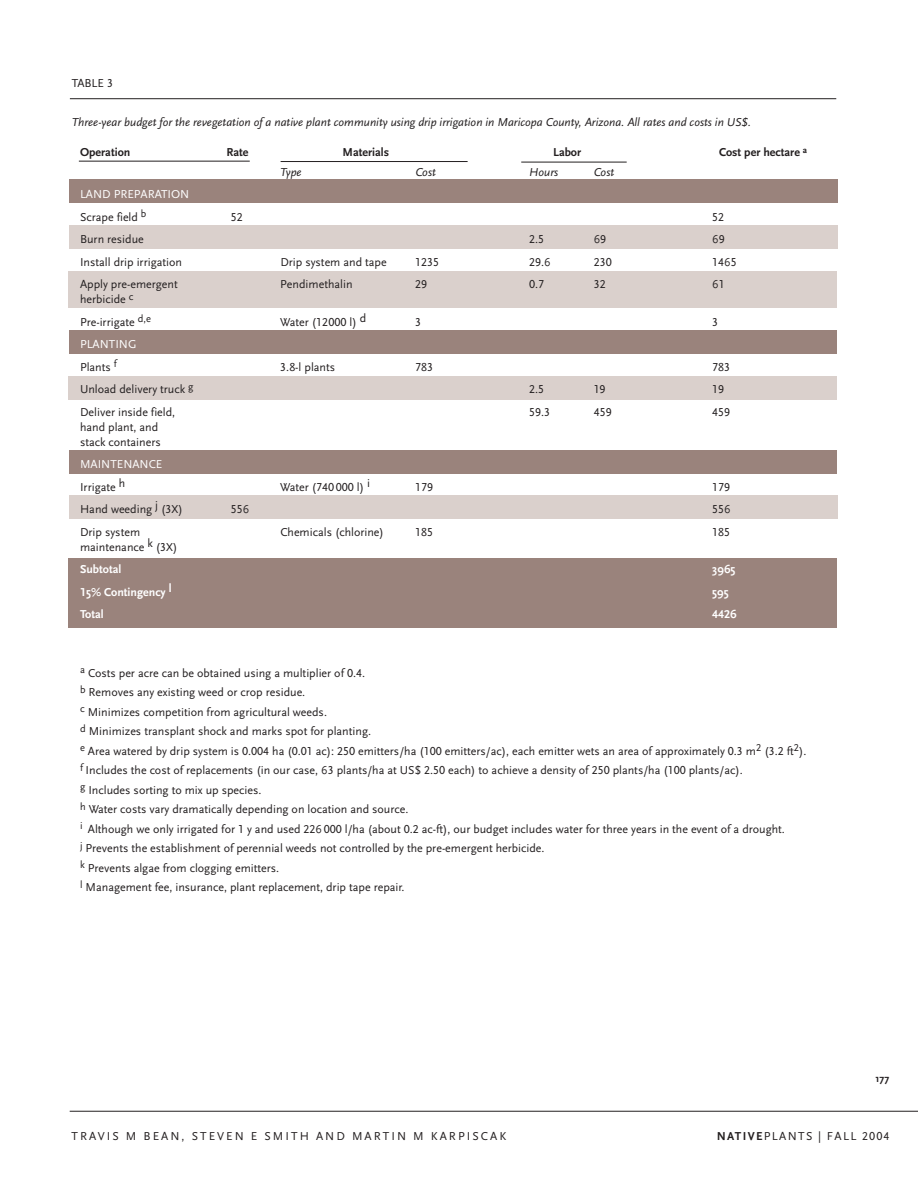
<style>
.page{position:relative;width:918px;height:1188px;background:#fff}
.page>*{position:absolute;margin:0;border:0;box-sizing:border-box;transform-origin:0 0}
.t1{font:12px/19.5px "Scala Sans";color:#231f20}
.t2{font:italic 12px "Scala Sans";color:#231f20}
.t3{font:12px "Scala Sans Caps";color:#231f20}
.t4{font:12px/22.5px "Scala Sans";color:#fff}
.t5{font:12px "Scala Sans";letter-spacing:.17em;color:#231f20}
.t6{font:700 12px "Scala Sans";color:#231f20}
.t7{font:700 12px "Scala Sans";color:#fff}
.t8{font:12px "Scala Sans";letter-spacing:.115em;color:#231f20}
.t9{font:700 12px "Scala Sans Figures";color:#fff}
.t10{font:700 10.5px "Scala Sans";color:#231f20}
.s1{font-family:"Scala Sans Caps"}
.s2{color:#231f20}
.s3{font-family:"Scala Sans"}
.s4{font-weight:700;color:#fff}
.s5{font-family:"Scala Sans Figures"}
.s6{font-weight:700}
</style>
<div class="page">
<hr style="left:70px;top:1111px;width:848px;height:1px;background:#231f20">
<div style="left:68px;top:558px;width:769px;height:70px;background:#9a837c"></div>
<div style="left:69px;top:495px;width:769px;height:24px;background:#dad0cc"></div>
<div style="left:69px;top:451px;width:768px;height:23px;background:#9a837c"></div>
<div style="left:68px;top:376px;width:769px;height:23px;background:#dad0cc"></div>
<div style="left:68px;top:271px;width:769px;height:37px;background:#dad0cc"></div>
<div style="left:69px;top:331px;width:768px;height:23px;background:#9a837c"></div>
<div style="left:69px;top:226px;width:769px;height:23px;background:#dad0cc"></div>
<div style="left:70px;top:180px;width:768px;height:23px;background:#9a837c"></div>
<hr style="left:70px;top:98px;width:766px;height:1px;background:#231f20">
<hr style="left:79px;top:161px;width:171px;height:1px;background:#231f20">
<hr style="left:281px;top:161px;width:187px;height:1px;background:#231f20">
<hr style="left:521px;top:162px;width:106px;height:1px;background:#231f20">
<p class="t1" style="left:72px;top:74px;width:43px">TABLE <span class="s1">3</span></p>
<p class="t2" style="left:72px;top:117px;width:681px">Three-year budget for the revegetation of a native plant community using drip irrigation in Maricopa County, Arizona. All rates and costs in US$.</p>
<p class="t6" style="left:80px;top:148px;width:52px">Operation</p>
<p class="t6" style="left:226px;top:148px;width:24px">Rate</p>
<p class="t6" style="left:343px;top:148px;width:48px">Materials</p>
<p class="t6" style="left:553px;top:148px;width:30px">Labor</p>
<p class="t6" style="left:719px;top:148px;width:90px">Cost per hectare <sup>a</sup></p>
<p class="t2" style="left:280px;top:167px;width:23px">Type</p>
<p class="t2" style="left:415px;top:167px;width:22px">Cost</p>
<p class="t2" style="left:529px;top:167px;width:30px">Hours</p>
<p class="t2" style="left:594px;top:167px;width:22px">Cost</p>
<p class="t4" style="left:80px;top:184px;width:111px">LAND PREPARATION<br><span class="s2">Scrape field</span> <sup>b</sup></p>
<p class="t3" style="left:231px;top:210px;width:13px">52</p>
<p class="t3" style="left:712px;top:210px;width:13px">52</p>
<p class="t1" style="left:80px;top:231px;width:65px">Burn residue</p>
<p class="t3" style="left:529px;top:232px;width:17px">2<span class="s3">.</span>5</p>
<p class="t1" style="left:594px;top:231px;width:14px">6<span class="s1">9</span></p>
<p class="t1" style="left:712px;top:231px;width:14px">6<span class="s1">9</span></p>
<p class="t1" style="left:80px;top:253px;width:104px">Install drip irrigation</p>
<p class="t1" style="left:280px;top:253px;width:108px">Drip system and tape</p>
<p class="t3" style="left:415px;top:255px;width:25px">1235</p>
<p class="t3" style="left:529px;top:255px;width:23px">29<span class="s3">.6</span></p>
<p class="t3" style="left:594px;top:255px;width:19px">230</p>
<p class="t3" style="left:712px;top:255px;width:26px">14<span class="s3">6</span>5</p>
<p class="t1" style="left:80px;top:276px;width:99px">Apply pre-emergent</p>
<p class="t1" style="left:280px;top:276px;width:74px">Pendimethalin</p>
<p class="t3" style="left:415px;top:277px;width:13px">29</p>
<p class="t3" style="left:529px;top:277px;width:17px">0<span class="s3">.</span>7</p>
<p class="t3" style="left:594px;top:277px;width:13px">32</p>
<p class="t1" style="left:712px;top:276px;width:14px">6<span class="s1">1</span></p>
<p class="t1" style="left:80px;top:289px;width:73px;line-height:22.5px">herbicide <sup>c<br></sup>Pre-irrigate <sup>d,e</sup></p>
<p class="t1" style="left:280px;top:313px;width:87px">Water (<span class="s1">12000</span> l) d</p>
<p class="t3" style="left:415px;top:315px;width:7px">3</p>
<p class="t3" style="left:712px;top:315px;width:7px">3</p>
<p class="t4" style="left:80px;top:334px;width:58px">PLANTING<br><span class="s2">Plants</span> <sup>f</sup></p>
<p class="t1" style="left:280px;top:358px;width:56px"><span class="s1">3</span>.8-l plants</p>
<p class="t3" style="left:415px;top:360px;width:19px">7<span class="s3">8</span>3</p>
<p class="t3" style="left:712px;top:360px;width:19px">7<span class="s3">8</span>3</p>
<p class="t1" style="left:80px;top:381px;width:115px">Unload delivery truck <sup>g</sup></p>
<p class="t3" style="left:529px;top:382px;width:17px">2<span class="s3">.</span>5</p>
<p class="t3" style="left:594px;top:382px;width:13px">19</p>
<p class="t3" style="left:712px;top:382px;width:13px">19</p>
<p class="t1" style="left:80px;top:403px;width:97px">Deliver inside field,</p>
<p class="t3" style="left:529px;top:405px;width:23px">59<span class="s3">.</span>3</p>
<p class="t3" style="left:594px;top:405px;width:19px">459</p>
<p class="t3" style="left:712px;top:405px;width:19px">459</p>
<p class="t1" style="left:80px;top:420px;width:82px;line-height:15px">hand plant, and stack containers</p>
<p class="t4" style="left:80px;top:454px;width:84px">MAINTENANCE</p>
<p class="t1" style="left:80px;top:478px;width:47px">Irrigate h</p>
<p class="t1" style="left:280px;top:478px;width:91px">Water (<span class="s1">740 000</span> l) i</p>
<p class="t3" style="left:415px;top:480px;width:19px">179</p>
<p class="t3" style="left:712px;top:480px;width:19px">179</p>
<p class="t1" style="left:80px;top:501px;width:104px">Hand weeding j (<span class="s1">3</span>X)</p>
<p class="t3" style="left:231px;top:502px;width:20px">55<span class="s3">6</span></p>
<p class="t3" style="left:712px;top:502px;width:20px">55<span class="s3">6</span></p>
<p class="t1" style="left:80px;top:523px;width:62px">Drip system</p>
<p class="t1" style="left:280px;top:523px;width:105px">Chemicals (chlorine)</p>
<p class="t3" style="left:415px;top:525px;width:19px">1<span class="s3">8</span>5</p>
<p class="t3" style="left:712px;top:525px;width:19px">1<span class="s3">8</span>5</p>
<p class="t1" style="left:80px;top:537px;width:99px;line-height:22.5px">maintenance k (<span class="s1">3</span>X)<br><span class="s4">Subtotal</span></p>
<p class="t7" style="left:712px;top:565px;width:25px">3965</p>
<p class="t7" style="left:80px;top:587px;width:93px"><span class="s5">1</span>5% Contingency l</p>
<p class="t7" style="left:712px;top:587px;width:18px">595</p>
<p class="t7" style="left:80px;top:610px;width:25px">Total</p>
<p class="t9" style="left:712px;top:609px;width:26px">442<span class="s3">6</span></p>
<p class="t1" style="left:80px;top:664px;width:728px"><sup>a</sup> Costs per acre can be obtained using a multiplier of <span class="s1">0</span>.<span class="s1">4.<br></span><sup>b</sup> Removes any existing weed or crop residue.<br><sup>c</sup> Minimizes competition from agricultural weeds.<br><sup>d</sup> Minimizes transplant shock and marks spot for planting.<br><sup>e</sup> Area watered by drip system is <span class="s1">0</span>.<span class="s1">004</span> ha (<span class="s1">0</span>.<span class="s1">01</span> ac): <span class="s1">250</span> emitters/ha (<span class="s1">100</span> emitters/ac), each emitter wets an area of approximately <span class="s1">0</span>.<span class="s1">3</span> m<sup>2</sup> (<span class="s1">3</span>.<span class="s1">2</span> ft<sup>2</sup>). <sup>f</sup> Includes the cost of replacements (in our case, 6<span class="s1">3</span> plants/ha at US$ <span class="s1">2</span>.<span class="s1">50</span> each) to achieve a density of <span class="s1">250</span> plants/ha (<span class="s1">100</span> plants/ac).<br><sup>g</sup> Includes sorting to mix up species.<br><sup>h</sup> Water costs vary dramatically depending on location and source.<br><sup>i</sup> Although we only irrigated for <span class="s1">1</span> y and used <span class="s1">22</span>6 <span class="s1">000</span> l/ha (about <span class="s1">0</span>.<span class="s1">2</span> ac-ft), our budget includes water for three years in the event of a drought.<br><sup>j</sup> Prevents the establishment of perennial weeds not controlled by the pre-emergent herbicide.<br><sup>k</sup> Prevents algae from clogging emitters.<br><sup>l</sup> Management fee, insurance, plant replacement, drip tape repair.</p>
<p class="t10" style="left:875px;top:1074px;width:15px">177</p>
<p class="t5" style="left:72px;top:1131px;width:436px">TRAVIS M BEAN, STEVEN E SMITH AND MARTIN M KARPISCAK</p>
<p class="t8" style="left:717px;top:1131px;width:174px"><span class="s6">NATIVE</span>PLANTS | FALL <span class="s1">2004</span></p>
</div>
